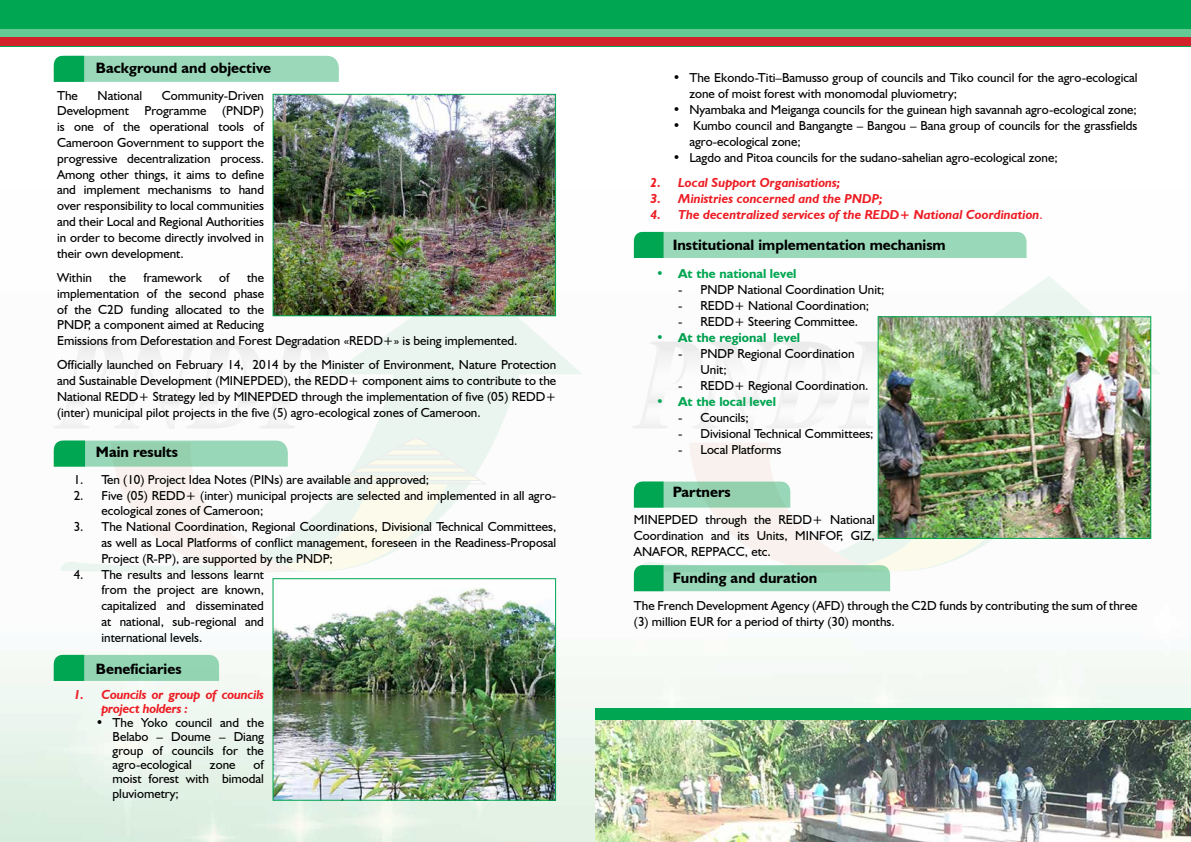
<style>
.page{position:relative;width:1191px;height:842px;background:#fff}
.page>*{position:absolute;margin:0;border:0;box-sizing:border-box;transform-origin:0 0}
.t1{font:700 15px "Humanist 521 BT";color:#000}
.t2{font:13px/15.8px "Humanist 521 BT";color:#000;text-align:justify}
.t3{font:italic 700 13px "Humanist 521 BT";color:#ed1d24}
.t4{font:italic 700 13px/14px "Humanist 521 BT";letter-spacing:-.02em;color:#ed1d24}
.t5{font:700 13px "Humanist 521 BT";color:#00a651}
.t6{font:700 13px "Humanist 521 BT";color:#009f4f}
.s1{font-weight:400;font-style:normal}
</style>
<div class="page">
<img style="left:0;top:190px;width:1191px;height:652px">
<svg style="left:60px;top:276px;width:523px;height:299px"></svg>
<svg style="left:53px;top:342px;width:276px;height:87px"></svg>
<svg style="left:639px;top:276px;width:522px;height:299px"></svg>
<svg style="left:631px;top:342px;width:246px;height:87px"></svg>
<svg style="left:634px;top:437px;width:432px;height:154px"></svg>
<svg style="left:634px;top:232px;width:392px;height:26px;background:#8dd4b0"></svg>
<svg style="left:54px;top:655px;width:165px;height:26px;background:#7acca1"></svg>
<svg style="left:54px;top:437px;width:434px;height:139px"></svg>
<div style="left:0;top:0;width:1191px;height:46px;background:#00a651"></div>
<div style="left:0;top:29px;width:1191px;height:9px;background:#65c995"></div>
<div style="left:0;top:38px;width:1191px;height:8px;background:#d2232a"></div>
<svg style="left:54px;top:56px;width:285px;height:26px;background:#8bd3ae"></svg>
<img style="left:879px;top:318px;width:270px;height:219px">
<div style="left:877px;top:316px;width:274px;height:223px;border:1px solid #00a651"></div>
<img style="left:595px;top:720px;width:596px;height:122px">
<div style="left:595px;top:709px;width:596px;height:11px;background:#00a651"></div>
<img style="left:274px;top:96px;width:280px;height:218px">
<div style="left:272px;top:94px;width:284px;height:222px;border:1px solid #00a651"></div>
<img style="left:274px;top:580px;width:280px;height:219px">
<div style="left:272px;top:578px;width:284px;height:223px;border:1px solid #00a651"></div>
<p class="t1" style="left:96px;top:58px;width:177px">Background and objective</p>
<p class="t2" style="left:57px;top:87px;width:208px;text-indent:105px">Community-Driven Development Programme (PNDP) is one of the operational tools of Cameroon Government to support the progressive decentralization process.<br>Among other things, it aims to define and implement mechanisms to hand over responsibility to local communities and their Local and Regional Authorities in order to become directly involved in their own development.</p>
<p class="t2" style="left:57px;top:269px;width:36px">Within</p>
<p class="t2" style="left:109px;top:269px;width:19px">the</p>
<p class="t2" style="left:144px;top:269px;width:60px">framework</p>
<p class="t2" style="left:219px;top:269px;width:12px">of</p>
<p class="t2" style="left:57px;top:87px;width:22px">The</p>
<p class="t2" style="left:98px;top:87px;width:46px">National</p>
<p class="t2" style="left:57px;top:269px;width:462px;text-align:left;text-indent:190px">the<br>implementation of the second phase<br>of the C2D funding allocated to the<br>PNDP, a component aimed at Reducing<br>Emissions from Deforestation and Forest Degradation «REDD+» is being implemented.</p>
<p class="t2" style="left:57px;top:357px;width:500px">Officially launched on February 14, 2014 by the Minister of Environment, Nature Protection and Sustainable Development (MINEPDED), the REDD+ component aims to contribute to the National REDD+ Strategy led by MINEPDED through the implementation of five (05) REDD+ (inter) municipal pilot projects in the five (5) agro-ecological zones of Cameroon.</p>
<p class="t1" style="left:96px;top:442px;width:84px">Main results</p>
<p class="t2" style="left:74px;top:471px;width:357px">1. Ten (10) Project Idea Notes (PINs) are available and approved;</p>
<p class="t2" style="left:101px;top:487px;width:456px;text-indent:-28px">2. Five (05) REDD+ (inter) municipal projects are selected and implemented in all agro&shy;ecological zones of Cameroon;</p>
<p class="t2" style="left:101px;top:519px;width:456px;text-indent:-28px">3. The National Coordination, Regional Coordinations, Divisional Technical Committees, as well as Local Platforms of conflict management, foreseen in the Readiness-Proposal Project (R-PP), are supported by the PNDP;</p>
<p class="t2" style="left:101px;top:566px;width:164px;text-indent:-28px">4. The results and lessons learnt from the project are known, capitalized and disseminated at national, sub-regional and international levels.</p>
<p class="t1" style="left:96px;top:659px;width:87px">Beneficiaries</p>
<p class="t4" style="left:101px;top:687px;width:164px;text-indent:-28px">1. Councils or group of councils project holders :</p>
<p class="t2" style="left:113px;top:715px;width:153px;line-height:14px;text-indent:-17px">• The Yoko council and the Belabo – Doume – Diang group of councils for the agro-ecological</p>
<p class="t2" style="left:113px;top:757px;width:153px;line-height:14px;text-align:right">of<br>moist forest with bimodal</p>
<p class="t2" style="left:113px;top:786px;width:68px">pluviometry;</p>
<p class="t2" style="left:210px;top:756px;width:27px">zone</p>
<p class="t2" style="left:689px;top:69px;width:449px;text-indent:-17px">• The Ekondo-Titi–Bamusso group of councils and Tiko council for the agro-ecological zone of moist forest with monomodal pluviometry;</p>
<p class="t2" style="left:672px;top:101px;width:465px">• Nyambaka and Meiganga councils for the guinean high savannah agro-ecological zone;</p>
<p class="t2" style="left:689px;top:117px;width:449px;text-indent:-17px">• Kumbo council and Bangangte – Bangou – Bana group of councils for the grassfields agro-ecological zone;</p>
<p class="t2" style="left:672px;top:149px;width:386px">• Lagdo and Pitoa councils for the sudano-sahelian agro-ecological zone;</p>
<p class="t3" style="left:650px;top:174px;width:191px">2. Local Support Organisations;</p>
<p class="t3" style="left:650px;top:190px;width:234px">3. Ministries concerned and the PNDP;</p>
<p class="t3" style="left:650px;top:206px;width:394px">4. The decentralized services of the REDD+ National Coordination<span class="s1">.</span></p>
<p class="t1" style="left:672px;top:236px;width:274px">Institutional implementation mechanism</p>
<p class="t5" style="left:656px;top:265px;width:142px">• At the national level</p>
<p class="t2" style="left:678px;top:281px;width:208px">- PNDP National Coordination Unit;</p>
<p class="t2" style="left:678px;top:297px;width:192px">- REDD+ National Coordination;</p>
<p class="t2" style="left:678px;top:313px;width:181px">- REDD+ Steering Committee.</p>
<p class="t6" style="left:656px;top:329px;width:146px">• At the regional level</p>
<p class="t2" style="left:700px;top:345px;width:155px;text-indent:-22px">- PNDP Regional Coordination<br>Unit;</p>
<p class="t2" style="left:678px;top:377px;width:192px">- REDD+ Regional Coordination.</p>
<p class="t5" style="left:656px;top:393px;width:122px">• At the local level</p>
<p class="t2" style="left:678px;top:409px;width:72px">- Councils;</p>
<p class="t2" style="left:678px;top:425px;width:197px">- Divisional Technical Committees;</p>
<p class="t2" style="left:678px;top:441px;width:105px">- Local Platforms</p>
<p class="t1" style="left:672px;top:482px;width:59px">Partners</p>
<p class="t2" style="left:634px;top:511px;width:242px">MINEPDED through the REDD+ National Coordination and its Units, MINFOF, GIZ, ANAFOR, REPPACC, etc.</p>
<p class="t1" style="left:672px;top:568px;width:146px">Funding and duration</p>
<p class="t2" style="left:634px;top:597px;width:505px">The French Development Agency (AFD) through the C2D funds by contributing the sum of three (3) million EUR for a period of thirty (30) months.</p>
</div>
